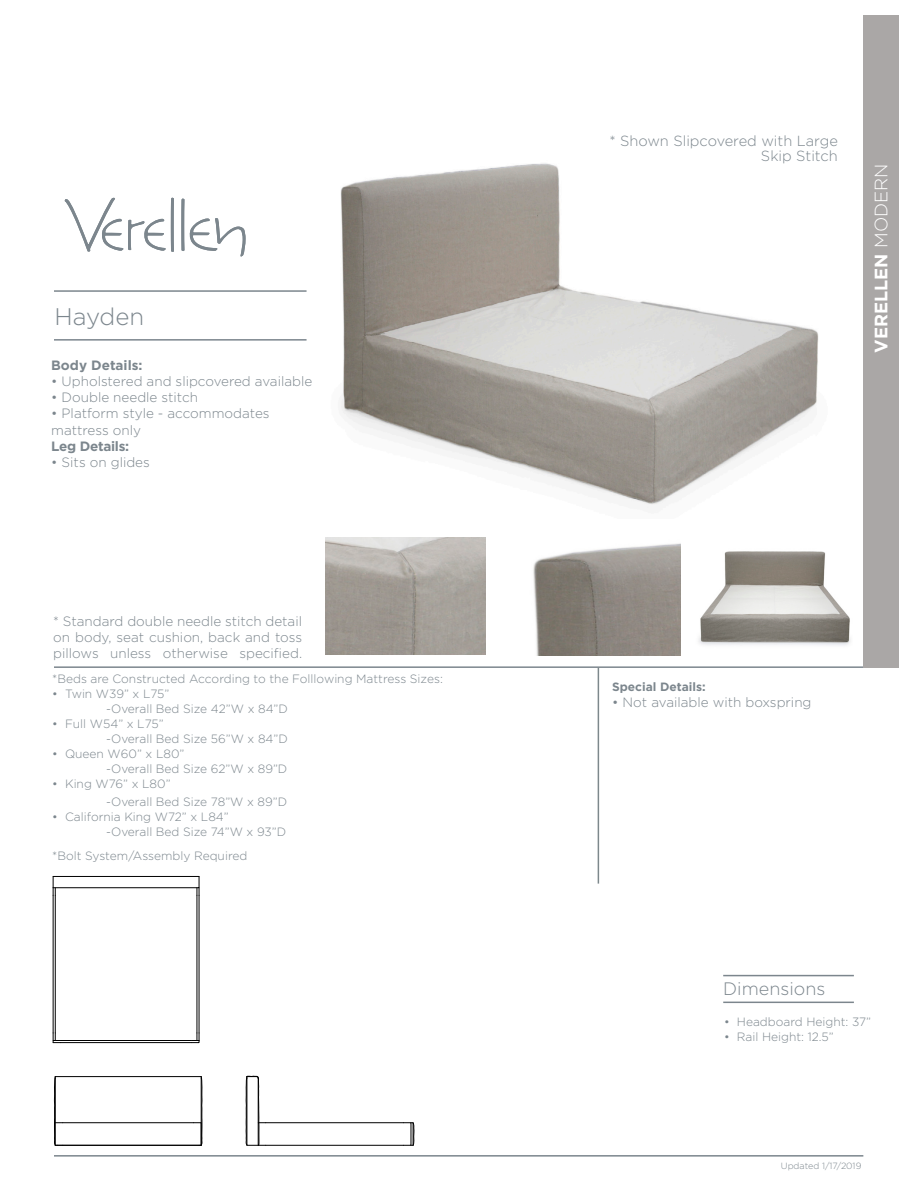
<style>
.page{position:relative;width:918px;height:1188px;background:#fff}
.page>*{position:absolute;margin:0;border:0;box-sizing:border-box;transform-origin:0 0}
.t1{font:300 24px "Gotham";color:#7c868d}
.t2{font:700 18px "Gotham";color:#fff}
.t3{font:300 18px "Gotham";color:#7c868d}
.t4{font:300 14.7px/15px "Gotham";color:#7c868d;text-align:right}
.t5{font:300 13.5px/16.2px "Gotham";color:#7c868d;text-align:justify}
.t6{font:700 13.5px "Gotham";color:#7c868d}
.t7{font:700 13.5px "Gotham";letter-spacing:-.02em;color:#7c868d}
.t8{font:300 12px "Gotham";color:#7c868d}
.t9{font:700 12px "Gotham";color:#7c868d}
.t10{font:300 9px "Gotham";color:#7c868d}
.s1{font-weight:300}
</style>
<div class="page">
<hr style="left:54px;top:339px;width:253px;height:2px;background:#7c868d">
<hr style="left:54px;top:290px;width:253px;height:2px;background:#7c868d">
<hr style="left:54px;top:666px;width:809px;height:2px;background:#7c868d">
<hr style="left:54px;top:1155px;width:809px;height:2px;background:#7c868d">
<svg style="left:64px;top:198px;width:110px;height:54px"></svg>
<svg style="left:181px;top:199px;width:65px;height:57px"></svg>
<hr style="left:723px;top:1002px;width:131px;height:1px;background:#7c868d">
<hr style="left:723px;top:975px;width:131px;height:1px;background:#7c868d">
<div style="left:863px;top:15px;width:35px;height:653px;background:#aaa7a6"></div>
<hr style="left:266px;top:1122px;width:137px;height:1px;background:#000">
<hr style="left:266px;top:1145px;width:137px;height:1px;background:#000">
<svg style="left:192px;top:1033px;width:8px;height:10px"></svg>
<hr style="left:61px;top:1042px;width:131px;height:1px;background:#000">
<hr style="left:61px;top:1040px;width:131px;height:1px;background:#000">
<hr style="left:199px;top:895px;width:1px;height:138px;background:#000">
<hr style="left:197px;top:895px;width:1px;height:138px;background:#000">
<svg style="left:53px;top:1033px;width:8px;height:10px"></svg>
<hr style="left:53px;top:895px;width:1px;height:138px;background:#000">
<hr style="left:55px;top:895px;width:1px;height:138px;background:#000">
<svg style="left:53px;top:876px;width:147px;height:19px"></svg>
<svg style="left:54px;top:1076px;width:148px;height:70px"></svg>
<svg style="left:411px;top:1122px;width:3px;height:24px"></svg>
<svg style="left:246px;top:1076px;width:13px;height:70px"></svg>
<hr style="left:598px;top:668px;width:1px;height:216px;background:#7d888c">
<img style="left:325px;top:538px;width:161px;height:117px">
<img style="left:533px;top:543px;width:148px;height:113px">
<img style="left:698px;top:551px;width:153px;height:95px">
<img style="left:340px;top:163px;width:479px;height:345px">
<p class="t1" style="left:54px;top:302px;width:91px">Hayden</p>
<p class="t6" style="left:51px;top:356px;width:93px">Body Details:</p>
<p class="t5" style="left:51px;top:373px;width:263px">• Upholstered and slipcovered available</p>
<p class="t5" style="left:51px;top:389px;width:148px">• Double needle stitch</p>
<p class="t5" style="left:51px;top:405px;width:220px">• Platform style - accommodates</p>
<p class="t5" style="left:51px;top:421px;width:91px">mattress only</p>
<p class="t7" style="left:51px;top:437px;width:80px">Leg Details:</p>
<p class="t5" style="left:51px;top:454px;width:100px">• Sits on glides</p>
<p class="t5" style="left:53px;top:613px;width:250px">* Standard double needle stitch detail on body, seat cushion, back and toss pillows unless otherwise specified.</p>
<p class="t8" style="left:52px;top:671px;width:392px">*Beds are Constructed According to the Folllowing Mattress Sizes:</p>
<p class="t8" style="left:52px;top:686px;width:119px">• Twin W39” x L75”</p>
<p class="t8" style="left:106px;top:701px;width:183px">-Overall Bed Size 42”W x 84”D</p>
<p class="t8" style="left:52px;top:716px;width:113px">• Full W54” x L75”</p>
<p class="t8" style="left:106px;top:731px;width:183px">-Overall Bed Size 56”W x 84”D</p>
<p class="t8" style="left:52px;top:746px;width:134px">• Queen W60” x L80”</p>
<p class="t8" style="left:106px;top:761px;width:183px">-Overall Bed Size 62”W x 89”D</p>
<p class="t8" style="left:52px;top:776px;width:120px">• King W76” x L80”</p>
<p class="t8" style="left:106px;top:794px;width:182px">-Overall Bed Size 78”W x 89”D</p>
<p class="t8" style="left:52px;top:809px;width:178px">• California King W72” x L84”</p>
<p class="t8" style="left:106px;top:824px;width:182px">-Overall Bed Size 74”W x 93”D</p>
<p class="t8" style="left:52px;top:848px;width:197px">*Bolt System/Assembly Required</p>
<p class="t4" style="left:609px;top:133px;width:230px">* Shown Slipcovered with Large<br>Skip Stitch</p>
<p class="t2" style="left:869px;top:352px;width:190px;rotate:-90deg">VERELLEN <span class="s1">MODERN</span></p>
<p class="t9" style="left:612px;top:679px;width:95px">Special Details:</p>
<p class="t5" style="left:612px;top:694px;width:201px">• Not available with boxspring</p>
<p class="t3" style="left:723px;top:977px;width:104px">Dimensions</p>
<p class="t8" style="left:724px;top:1014px;width:148px">• Headboard Height: 37”</p>
<p class="t8" style="left:724px;top:1029px;width:111px">• Rail Height: 12.5”</p>
<p class="t10" style="left:781px;top:1160px;width:82px">Updated 1/17/2019</p>
</div>
